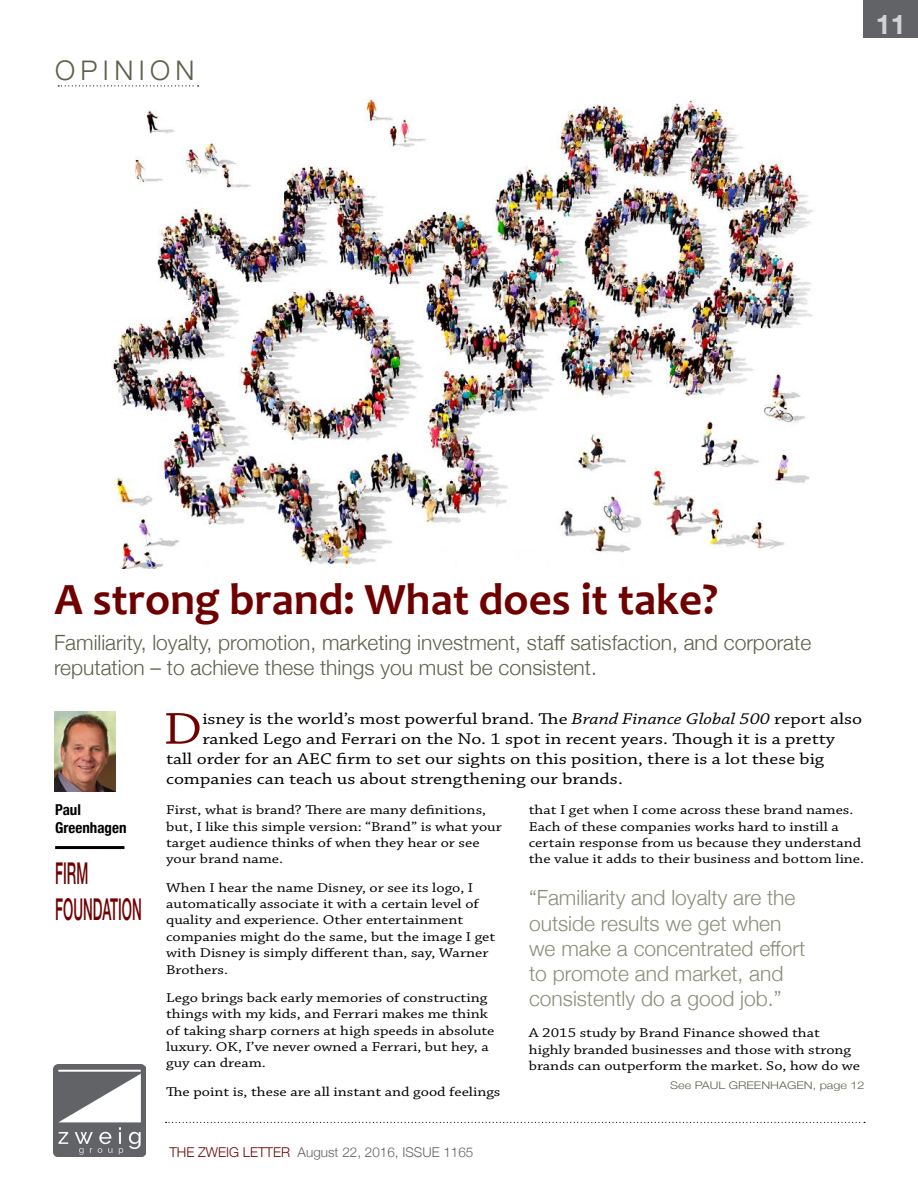
<style>
.page{position:relative;width:918px;height:1188px;background:#fff}
.page>*{position:absolute;margin:0;border:0;box-sizing:border-box;transform-origin:0 0}
.t1{font:46.95px "Chaparral Pro";color:#6f0000;scale:1.2 1}
.t2{font:700 45px "Candara";color:#6f0000}
.t3{font:500 30px/36px "Helvetica Neue";color:#6f0000;scale:.45 1}
.t4{font:300 27px "Helvetica Neue";letter-spacing:.2em;color:#5f604b}
.t5{font:700 27px "Helvetica Neue";color:#d1d3d4}
.t6{font:300 21px/25.2px "Helvetica Neue";color:#5f604b}
.t7{font:300 21px/25.2px "Helvetica Neue";color:#8c8d79}
.t8{font:16.5px "Chaparral Pro";color:#000;scale:1.2 1}
.t9{font:700 condensed 15px/18px "Helvetica Neue";color:#000}
.t10{font:13.5px/16.4px "Chaparral Pro";color:#000;scale:1.2 1}
.t11{font:300 13.5px "Helvetica Neue";color:#626366}
.t12{font:300 10.5px "Helvetica Neue";color:#5f604b;scale:1.2 1}
.s1{font-style:italic}
.s2{color:#6f0000}
</style>
<div class="page">
<img style="left:53px;top:1064px;width:93px;height:92px">
<div style="left:864px;top:0;width:54px;height:38px;background:#626366"></div>
<svg style="left:166px;top:1122px;width:699px;height:1px"></svg>
<svg style="left:58px;top:85px;width:141px;height:1px"></svg>
<img style="left:54px;top:712px;width:62px;height:79px">
<hr style="left:55px;top:846px;width:69px;height:3px;background:#000">
<img style="left:111px;top:99px;width:703px;height:470px">
<div style="left:430px;top:553px;width:24px;height:19px;background:#fff"></div>
<div style="left:521px;top:553px;width:24px;height:19px;background:#fff"></div>
<div style="left:743px;top:553px;width:51px;height:19px;background:#fff"></div>
<div style="left:209px;top:553px;width:25px;height:19px;background:#fff"></div>
<div style="left:176px;top:553px;width:24px;height:19px;background:#fff"></div>
<div style="left:459px;top:98px;width:44px;height:36px;background:#fff"></div>
<div style="left:379px;top:70px;width:44px;height:36px;background:#fff"></div>
<div style="left:251px;top:81px;width:44px;height:36px;background:#fff"></div>
<div style="left:743px;top:81px;width:44px;height:36px;background:#fff"></div>
<div style="left:624px;top:552px;width:25px;height:26px;background:#fff"></div>
<h3 class="t4" style="left:55px;top:49px;width:141px">OPINION</h3>
<h3 class="t5" style="left:876px;top:3px;width:32px">11</h3>
<h2 class="t2" style="left:55px;top:572px;width:665px">A strong brand: What does it take?</h2>
<h3 class="t6" style="left:54px;top:628px;width:759px">Familiarity, loyalty, promotion, marketing investment, staff satisfaction, and corporate reputation – to achieve these things you must be consistent.</h3>
<p class="t9" style="left:55px;top:800px;width:73px">Paul<br>Greenhagen</p>
<h3 class="t3" style="left:55px;top:853px;width:194px">FIRM<br>FOUNDATION</h3>
<h1 class="t1" style="left:163px;top:703px;width:34px">D</h1>
<p class="t8" style="left:202px;top:710px;width:551px">isney is the world’s most powerful brand. The <span class="s1">Brand Finance Global 500</span> report also</p>
<p class="t8" style="left:202px;top:729px;width:529px">ranked Lego and Ferrari on the No. 1 spot in recent years. Though it is a pretty</p>
<p class="t8" style="left:166px;top:749px;width:550px">tall order for an AEC firm to set our sights on this position, there is a lot these big</p>
<p class="t8" style="left:166px;top:769px;width:382px">companies can teach us about strengthening our brands.</p>
<p class="t10" style="left:166px;top:802px;width:281px">First, what is brand? There are many definitions, but, I like this simple version: “Brand” is what your target audience thinks of when they hear or see your brand name.</p>
<p class="t10" style="left:166px;top:880px;width:276px">When I hear the name Disney, or see its logo, I automatically associate it with a certain level of quality and experience. Other entertainment companies might do the same, but the image I get with Disney is simply different than, say, Warner Brothers.</p>
<p class="t10" style="left:166px;top:990px;width:275px">Lego brings back early memories of constructing things with my kids, and Ferrari makes me think of taking sharp corners at high speeds in absolute luxury. OK, I’ve never owned a Ferrari, but hey, a guy can dream.</p>
<p class="t10" style="left:166px;top:1084px;width:280px">The point is, these are all instant and good feelings</p>
<p class="t11" style="left:169px;top:1142px;width:306px"><span class="s2">THE ZWEIG LETTER</span> August 22, 2016, ISSUE 1165</p>
<p class="t10" style="left:529px;top:802px;width:281px">that I get when I come across these brand names.<br>Each of these companies works hard to instill a certain response from us because they understand the value it adds to their business and bottom line.</p>
<h3 class="t7" style="left:529px;top:884px;width:278px">“Familiarity and loyalty are the outside results we get when we make a concentrated effort to promote and market, and consistently do a good job.”</h3>
<p class="t10" style="left:529px;top:1025px;width:277px">A 2015 study by Brand Finance showed that highly branded businesses and those with strong brands can outperform the market. So, how do we</p>
<p class="t12" style="left:670px;top:1077px;width:163px">See PAUL GREENHAGEN, page 12</p>
</div>
